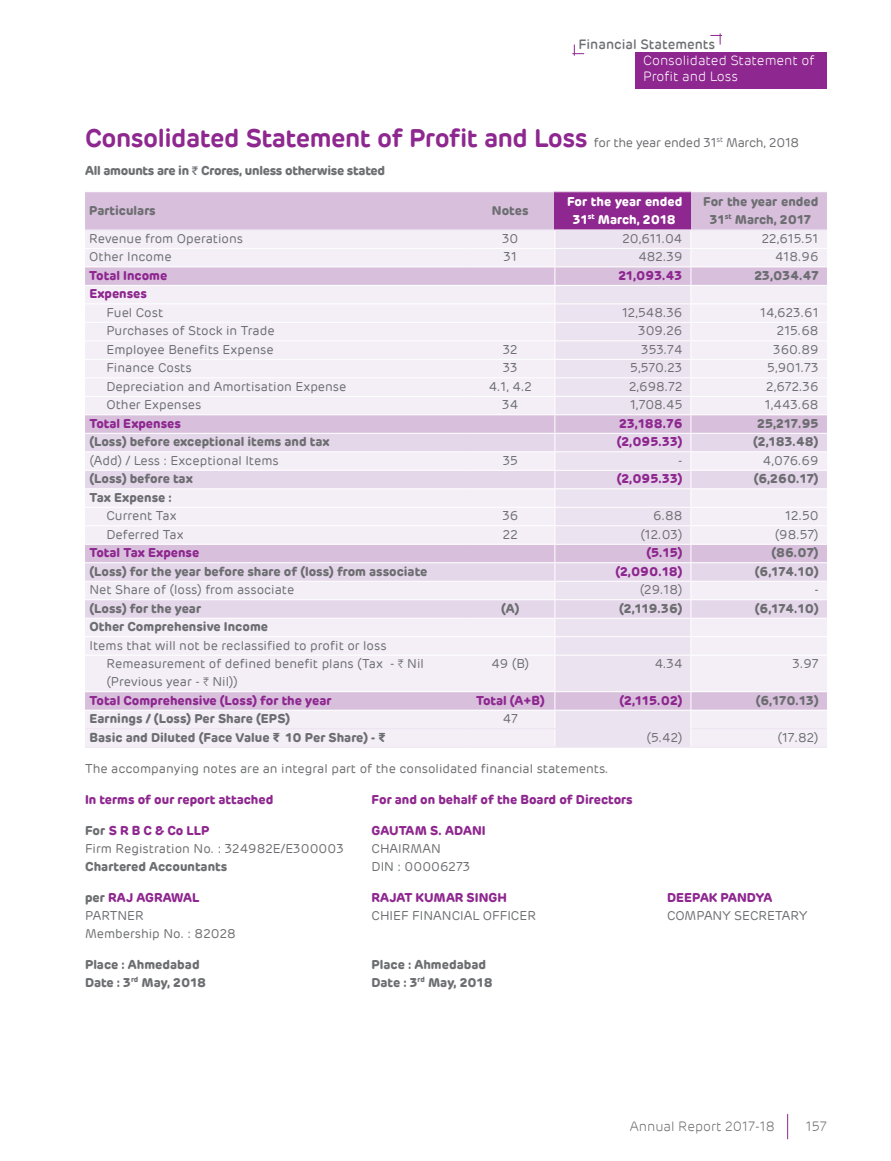
<style>
.page{position:relative;width:891px;height:1161px;background:#fff}
.page>*{position:absolute;margin:0;border:0;box-sizing:border-box;transform-origin:0 0}
.t1{font:600 25.5px "Adani";letter-spacing:-.02em;color:#8e278f}
.t2{font:300 13.5px/16.5px "Adani";color:#fff}
.t3{font:300 13.5px "Adani";color:#6d6e71}
.t4{font:500 13.5px "Adani";color:#6d6e71}
.t5{font:12.75px/18.3px "Adani";color:#6d6e71}
.t6{font:700 12.75px/18px "Adani";color:#6d6e71;text-align:center}
.t7{font:700 12.75px "Adani";color:#8e278f}
.t8{font:700 12.75px "Adani";letter-spacing:-.02em;color:#6d6e71}
.t9{font:700 12.75px/18px "Adani";color:#fff;text-align:center}
.s1{font-weight:400;font-size:12.75px;color:#6d6e71}
.s2{font-family:"ITF Rupee";font-weight:400}
.s3{font-family:"ITF Rupee"}
.s4{color:#6d6e71}
</style>
<div class="page">
<div style="left:85px;top:192px;width:742px;height:38px;background:#d8c0dd"></div>
<div style="left:555px;top:192px;width:136px;height:38px;background:#8e278f"></div>
<svg style="left:85px;top:656px;width:742px;height:91px;fill:#f4eff7"></svg>
<svg style="left:556px;top:656px;width:135px;height:91px;background:#e8dcec"></svg>
<hr style="left:466px;top:691px;width:89px;height:1px;background:#fff">
<hr style="left:555px;top:691px;width:136px;height:1px;background:#fff">
<hr style="left:691px;top:691px;width:136px;height:1px;background:#fff">
<hr style="left:466px;top:710px;width:89px;height:1px;background:#fff">
<hr style="left:555px;top:710px;width:136px;height:1px;background:#fff">
<hr style="left:691px;top:710px;width:136px;height:1px;background:#fff">
<hr style="left:85px;top:691px;width:381px;height:1px;background:#fff">
<hr style="left:85px;top:710px;width:381px;height:1px;background:#fff">
<hr style="left:555px;top:656px;width:1px;height:35px;background:#fff">
<svg style="left:555px;top:692px;width:1px;height:55px"></svg>
<hr style="left:85px;top:728px;width:381px;height:1px;background:#ece3f0">
<hr style="left:466px;top:728px;width:89px;height:1px;background:#ece3f0">
<hr style="left:555px;top:728px;width:136px;height:1px;background:#ece3f0">
<hr style="left:691px;top:728px;width:136px;height:1px;background:#ece3f0">
<hr style="left:85px;top:747px;width:381px;height:1px;background:#ece3f0">
<hr style="left:466px;top:747px;width:89px;height:1px;background:#ece3f0">
<hr style="left:555px;top:747px;width:136px;height:1px;background:#ece3f0">
<hr style="left:691px;top:747px;width:136px;height:1px;background:#ece3f0">
<svg style="left:85px;top:230px;width:742px;height:425px"></svg>
<hr style="left:691px;top:656px;width:1px;height:35px;background:#fff">
<svg style="left:691px;top:692px;width:1px;height:55px"></svg>
<svg style="left:787px;top:1114px;width:1px;height:25px"></svg>
<svg style="left:710px;top:33px;width:12px;height:12px"></svg>
<svg style="left:572px;top:45px;width:12px;height:11px"></svg>
<div style="left:636px;top:52px;width:191px;height:37px;background:#8e278f"></div>
<p class="t4" style="left:578px;top:36px;width:138px">Financial Statements</p>
<p class="t2" style="left:643px;top:52px;width:173px">Consolidated Statement of<br>Profit and Loss</p>
<h1 class="t1" style="left:85px;top:121px;width:716px">Consolidated Statement of Profit and Loss <span class="s1">for the year ended 31</span><sup>st</sup> <span class="s1">March, 2018</span></h1>
<p class="t8" style="left:85px;top:162px;width:302px">All amounts are in <span class="s2">J</span> Crores, unless otherwise stated</p>
<p class="t6" style="left:89px;top:201px;width:68px">Particulars</p>
<p class="t6" style="left:492px;top:201px;width:38px">Notes</p>
<p class="t9" style="left:567px;top:192px;width:117px">For the year ended<br>31<sup>st</sup> March, 2018</p>
<p class="t6" style="left:703px;top:192px;width:117px">For the year ended<br>31<sup>st</sup> March, 2017</p>
<p class="t5" style="left:89px;top:230px;width:155px">Revenue from Operations</p>
<p class="t5" style="left:502px;top:230px;width:18px">30</p>
<p class="t5" style="left:622px;top:230px;width:62px">20,611.04</p>
<p class="t5" style="left:762px;top:230px;width:58px">22,615.51</p>
<p class="t5" style="left:89px;top:248px;width:84px">Other Income</p>
<p class="t5" style="left:504px;top:248px;width:15px">31</p>
<p class="t5" style="left:638px;top:248px;width:46px">482.39</p>
<p class="t5" style="left:775px;top:248px;width:45px">418.96</p>
<p class="t7" style="left:89px;top:267px;width:80px">Total Income</p>
<p class="t7" style="left:618px;top:267px;width:66px">21,093.43</p>
<p class="t6" style="left:754px;top:266px;width:66px">23,034.47</p>
<p class="t7" style="left:89px;top:286px;width:59px">Expenses</p>
<p class="t5" style="left:106px;top:303px;width:58px">Fuel Cost</p>
<p class="t5" style="left:622px;top:303px;width:62px">12,548.36</p>
<p class="t5" style="left:760px;top:303px;width:60px">14,623.61</p>
<p class="t5" style="left:106px;top:322px;width:170px">Purchases of Stock in Trade</p>
<p class="t5" style="left:638px;top:322px;width:46px">309.26</p>
<p class="t5" style="left:777px;top:322px;width:43px">215.68</p>
<p class="t5" style="left:106px;top:340px;width:169px">Employee Benefits Expense</p>
<p class="t5" style="left:503px;top:340px;width:17px">32</p>
<p class="t5" style="left:641px;top:340px;width:43px">353.74</p>
<p class="t5" style="left:773px;top:340px;width:47px">360.89</p>
<p class="t5" style="left:106px;top:359px;width:87px">Finance Costs</p>
<p class="t5" style="left:503px;top:359px;width:17px">33</p>
<p class="t5" style="left:630px;top:359px;width:54px">5,570.23</p>
<p class="t5" style="left:767px;top:359px;width:53px">5,901.73</p>
<p class="t5" style="left:106px;top:377px;width:242px">Depreciation and Amortisation Expense</p>
<p class="t5" style="left:489px;top:377px;width:45px">4.1, 4.2</p>
<p class="t5" style="left:629px;top:377px;width:55px">2,698.72</p>
<p class="t5" style="left:766px;top:377px;width:54px">2,672.36</p>
<p class="t5" style="left:106px;top:396px;width:97px">Other Expenses</p>
<p class="t5" style="left:502px;top:396px;width:18px">34</p>
<p class="t5" style="left:630px;top:396px;width:54px">1,708.45</p>
<p class="t5" style="left:765px;top:396px;width:55px">1,443.68</p>
<p class="t7" style="left:89px;top:415px;width:93px">Total Expenses</p>
<p class="t7" style="left:619px;top:415px;width:65px">23,188.76</p>
<p class="t6" style="left:757px;top:414px;width:63px">25,217.95</p>
<p class="t6" style="left:89px;top:433px;width:242px">(Loss) before exceptional items and tax</p>
<p class="t7" style="left:617px;top:434px;width:67px">(2,095.33)</p>
<p class="t6" style="left:753px;top:433px;width:67px">(2,183.48)</p>
<p class="t5" style="left:89px;top:451px;width:191px">(Add) / Less : Exceptional Items</p>
<p class="t5" style="left:503px;top:451px;width:17px">35</p>
<p class="t5" style="left:678px;top:451px;width:6px">-</p>
<p class="t5" style="left:763px;top:451px;width:57px">4,076.69</p>
<p class="t6" style="left:89px;top:470px;width:105px">(Loss) before tax</p>
<p class="t7" style="left:617px;top:471px;width:67px">(2,095.33)</p>
<p class="t6" style="left:754px;top:470px;width:66px">(6,260.17)</p>
<p class="t6" style="left:89px;top:488px;width:84px">Tax Expense :</p>
<p class="t5" style="left:106px;top:507px;width:72px">Current Tax</p>
<p class="t5" style="left:502px;top:507px;width:18px">36</p>
<p class="t5" style="left:653px;top:507px;width:31px">6.88</p>
<p class="t5" style="left:785px;top:507px;width:35px">12.50</p>
<p class="t5" style="left:106px;top:525px;width:79px">Deferred Tax</p>
<p class="t5" style="left:503px;top:525px;width:16px">22</p>
<p class="t5" style="left:640px;top:525px;width:44px">(12.03)</p>
<p class="t5" style="left:775px;top:525px;width:45px">(98.57)</p>
<p class="t7" style="left:89px;top:545px;width:111px">Total Tax Expense</p>
<p class="t7" style="left:647px;top:545px;width:38px">(5.15)</p>
<p class="t6" style="left:771px;top:544px;width:49px">(86.07)</p>
<p class="t6" style="left:89px;top:562px;width:340px">(Loss) for the year before share of (loss) from associate</p>
<p class="t7" style="left:615px;top:563px;width:69px">(2,090.18)</p>
<p class="t6" style="left:755px;top:562px;width:65px">(6,174.10)</p>
<p class="t5" style="left:89px;top:581px;width:206px">Net Share of (loss) from associate</p>
<p class="t5" style="left:640px;top:581px;width:44px">(29.18)</p>
<p class="t5" style="left:814px;top:581px;width:6px">-</p>
<p class="t6" style="left:89px;top:599px;width:113px">(Loss) for the year</p>
<p class="t6" style="left:501px;top:599px;width:20px">(A)</p>
<p class="t6" style="left:619px;top:599px;width:65px">(2,119.36)</p>
<p class="t6" style="left:755px;top:599px;width:65px">(6,174.10)</p>
<p class="t6" style="left:89px;top:618px;width:180px">Other Comprehensive Income</p>
<p class="t5" style="left:106px;top:636px;width:319px;text-indent:-17px">Items that will not be reclassified to profit or loss<br>Remeasurement of defined benefit plans (Tax - <span class="s3">H</span> Nil (Previous year - <span class="s3">H</span> Nil))</p>
<p class="t5" style="left:491px;top:655px;width:39px">49 (B)</p>
<p class="t5" style="left:655px;top:655px;width:29px">4.34</p>
<p class="t5" style="left:793px;top:655px;width:28px">3.97</p>
<p class="t7" style="left:89px;top:692px;width:244px">Total Comprehensive (Loss) for the year</p>
<p class="t7" style="left:476px;top:692px;width:70px">Total (A+B)</p>
<p class="t7" style="left:620px;top:692px;width:64px">(2,115.02)</p>
<p class="t6" style="left:756px;top:691px;width:64px">(6,170.13)</p>
<p class="t6" style="left:90px;top:710px;width:202px">Earnings / (Loss) Per Share (EPS)</p>
<p class="t5" style="left:503px;top:710px;width:17px">47</p>
<p class="t6" style="left:90px;top:728px;width:298px">Basic and Diluted (Face Value <span class="s2">G</span> 10 Per Share) - <span class="s2">G</span></p>
<p class="t5" style="left:647px;top:728px;width:38px">(5.42)</p>
<p class="t5" style="left:778px;top:728px;width:43px">(17.82)</p>
<p class="t5" style="left:85px;top:760px;width:525px">The accompanying notes are an integral part of the consolidated financial statements.</p>
<p class="t7" style="left:85px;top:792px;width:190px">In terms of our report attached</p>
<p class="t7" style="left:372px;top:792px;width:263px">For and on behalf of the Board of Directors</p>
<p class="t7" style="left:85px;top:822px;width:126px"><span class="s4">For</span> S R B C &amp; Co LLP</p>
<p class="t7" style="left:372px;top:822px;width:116px">GAUTAM S. ADANI</p>
<p class="t5" style="left:85px;top:840px;width:260px">Firm Registration No. : 324982E/E300003</p>
<p class="t5" style="left:372px;top:840px;width:71px">CHAIRMAN</p>
<p class="t6" style="left:85px;top:858px;width:144px">Chartered Accountants</p>
<p class="t5" style="left:372px;top:858px;width:100px">DIN : 00006273</p>
<p class="t7" style="left:85px;top:889px;width:116px"><span class="s4">per</span> RAJ AGRAWAL</p>
<p class="t7" style="left:372px;top:889px;width:137px">RAJAT KUMAR SINGH</p>
<p class="t7" style="left:667px;top:889px;width:107px">DEEPAK PANDYA</p>
<p class="t5" style="left:85px;top:906px;width:60px">PARTNER</p>
<p class="t5" style="left:372px;top:906px;width:166px">CHIEF FINANCIAL OFFICER</p>
<p class="t5" style="left:667px;top:906px;width:142px">COMPANY SECRETARY</p>
<p class="t5" style="left:85px;top:924px;width:152px">Membership No. : 82028</p>
<p class="t6" style="left:85px;top:955px;width:116px">Place : Ahmedabad</p>
<p class="t6" style="left:372px;top:955px;width:116px">Place : Ahmedabad</p>
<p class="t6" style="left:85px;top:973px;width:123px">Date : 3<sup>rd</sup> May, 2018</p>
<p class="t6" style="left:372px;top:973px;width:123px">Date : 3<sup>rd</sup> May, 2018</p>
<p class="t3" style="left:630px;top:1119px;width:147px">Annual Report 2017-18</p>
<p class="t3" style="left:806px;top:1119px;width:23px">157</p>
</div>
